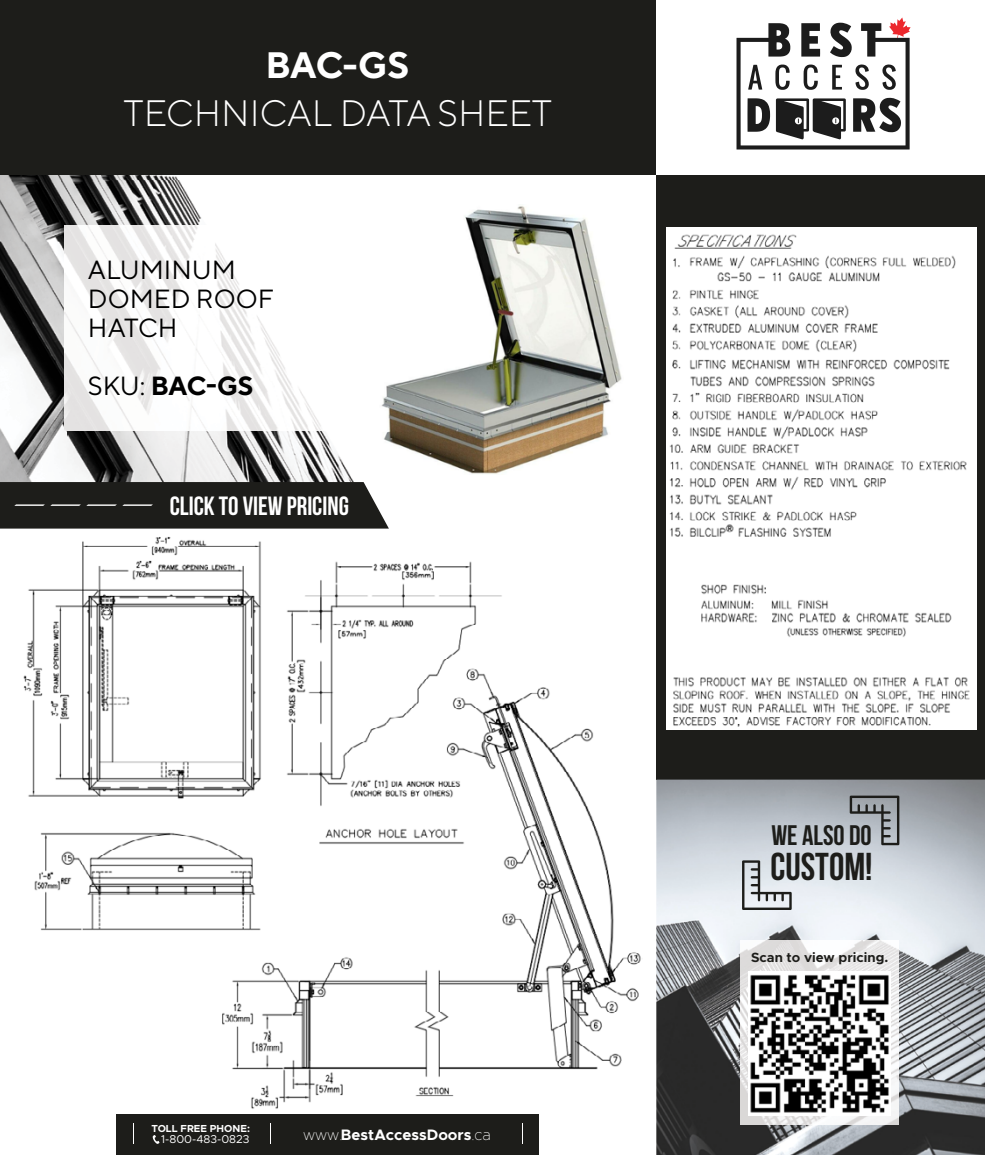
<style>
.page{position:relative;width:985px;height:1155px;background:#fff}
.page>*{position:absolute;margin:0;border:0;box-sizing:border-box;transform-origin:0 0}
.t1{font:700 38.68px "Bebas Neue";color:#1d1d1a}
.t2{font:300 36.75px "TT Norms Pro";color:#fff}
.t3{font:700 36.75px "TT Norms Pro";color:#fff}
.t4{font:700 28.09px "Bebas Neue";color:#1d1d1a}
.t5{font:26.25px/28.9px "TT Norms Pro";color:#000}
.t6{font:700 26.25px "Bebas Neue";color:#fff}
.t7{font:700 26.25px "TT Norms Pro";color:#000}
.t8{font:700 15.22px "Metropolis";color:#fff}
.t9{font:700 13.39px "Metropolis";color:#1d1d1a}
.t10{font:11.46px "Metropolis";color:#fff}
.t11{font:700 10.24px "Metropolis";color:#fff}
.s1{font-weight:400}
.s2{font-weight:100}
</style>
<div class="page">
<div style="left:116px;top:1114px;width:423px;height:41px;background:#1d1d1a"></div>
<img style="left:0;top:175px;width:202px;height:67px">
<img style="left:0;top:242px;width:68px;height:240px">
<img style="left:68px;top:430px;width:286px;height:52px">
<div style="left:656px;top:153px;width:328px;height:627px;background:#1d1d1a"></div>
<svg style="left:153px;top:1135px;width:6px;height:9px"></svg>
<div style="left:0;top:0;width:904px;height:175px;background:#1d1d1a"></div>
<div style="left:656px;top:0;width:328px;height:175px;background:#fff"></div>
<img style="left:64px;top:226px;width:257px;height:204px">
<svg style="left:270px;top:1123px;width:1px;height:21px"></svg>
<svg style="left:522px;top:1123px;width:1px;height:21px"></svg>
<svg style="left:133px;top:1123px;width:1px;height:21px"></svg>
<img style="left:656px;top:780px;width:328px;height:375px">
<svg style="left:742px;top:860px;width:49px;height:50px;background:#b5b9bd"></svg>
<svg style="left:849px;top:796px;width:50px;height:49px;background:#91969b"></svg>
<img style="left:740px;top:941px;width:158px;height:184px">
<svg style="left:0;top:482px;width:389px;height:47px;background:#282825"></svg>
<svg style="left:736px;top:18px;width:174px;height:132px"></svg>
<img style="left:381px;top:206px;width:241px;height:268px">
<img style="left:23px;top:536px;width:618px;height:573px">
<img style="left:666px;top:228px;width:310px;height:502px">
<img style="left:748px;top:971px;width:142px;height:145px">
<h2 class="t3" style="left:265px;top:41px;width:145px">BAC-GS</h2>
<h2 class="t2" style="left:124px;top:90px;width:430px">TECHNICAL DATA SHEET</h2>
<h3 class="t5" style="left:88px;top:255px;width:187px">ALUMINUM<br>DOMED ROOF<br>HATCH</h3>
<h3 class="t7" style="left:88px;top:368px;width:167px"><span class="s1">SKU:</span> BAC-GS</h3>
<h3 class="t6" style="left:170px;top:492px;width:181px">CLICK TO VIEW PRICING</h3>
<p class="t11" style="left:151px;top:1122px;width:100px">TOLL FREE PHONE:</p>
<p class="t10" style="left:161px;top:1132px;width:90px">1-800-483-0823</p>
<p class="t8" style="left:303px;top:1125px;width:189px"><span class="s2">www.</span>BestAccessDoors<span class="s2">.ca</span></p>
<h3 class="t4" style="left:771px;top:820px;width:102px">WE ALSO DO</h3>
<h1 class="t1" style="left:770px;top:846px;width:104px">CUSTOM!</h1>
<p class="t9" style="left:751px;top:949px;width:139px">Scan to view pricing.</p>
</div>
